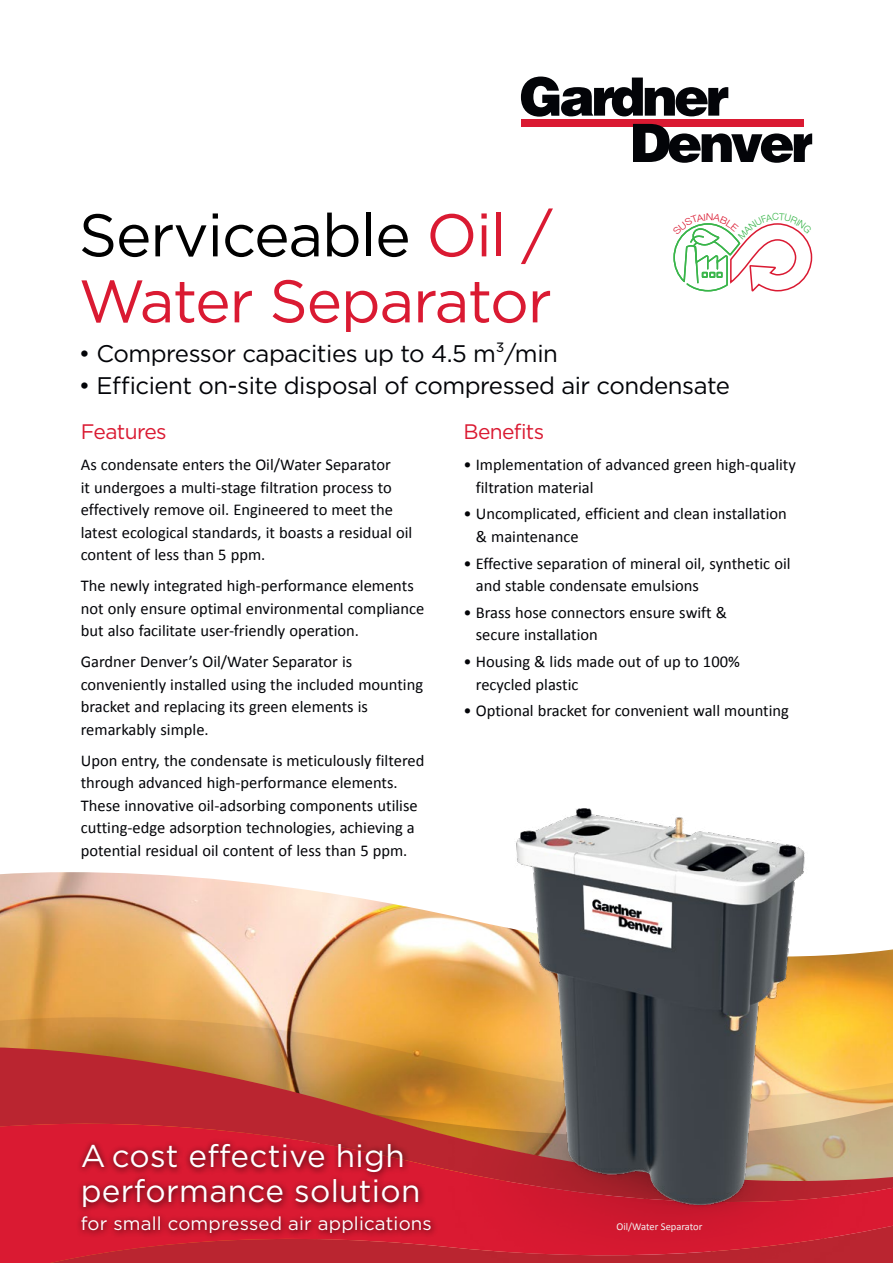
<style>
.page{position:relative;width:893px;height:1263px;background:#fff}
.page>*{position:absolute;margin:0;border:0;box-sizing:border-box;transform-origin:0 0}
.t1{font:60px/66px "Gotham";letter-spacing:-.02em;color:#da1a32}
.t2{font:31.5px/35.4px "Gotham";letter-spacing:.01em;color:#fff}
.t3{font:24px "Gotham";letter-spacing:-.02em;color:#030408}
.t4{font:21px "Gotham";letter-spacing:-.03em;color:#da1a32}
.t5{font:18.6px "Gotham";letter-spacing:.01em;color:#fff}
.t6{font:16.5px/22.5px "Calibri";color:#030408}
.t7{font:10.5px "Calibri";color:#fff}
.s1{color:#000}
</style>
<div class="page">
<img style="left:0;top:872px;width:893px;height:145px">
<div style="left:521px;top:119px;width:282px;height:8px;background:#da1a32"></div>
<svg style="left:633px;top:124px;width:179px;height:39px"></svg>
<svg style="left:521px;top:77px;width:207px;height:40px"></svg>
<svg style="left:0;top:1017px;width:893px;height:30px;background:#db9f4a"></svg>
<svg style="left:0;top:1047px;width:893px;height:72px;background:#bf5734"></svg>
<svg style="left:0;top:1119px;width:893px;height:144px;background:#ca2734"></svg>
<div style="left:76px;top:1138px;width:363px;height:102px;background:#000;opacity:.75"></div>
<img style="left:448px;top:809px;width:422px;height:454px">
<svg style="left:673px;top:223px;width:140px;height:69px"></svg>
<h1 class="t1" style="left:79px;top:201px;width:475px"><span class="s1">Serviceable</span> Oil /<br>Water Separator</h1>
<h3 class="t3" style="left:79px;top:338px;width:481px">• Compressor capacities up to 4.5 m³/min</h3>
<h3 class="t3" style="left:79px;top:370px;width:653px">• Efficient on-site disposal of compressed air condensate</h3>
<p class="t4" style="left:81px;top:418px;width:87px">Features</p>
<p class="t6" style="left:81px;top:453px;width:333px">As condensate enters the Oil/Water Separator<br>it undergoes a multi-stage filtration process to effectively remove oil. Engineered to meet the latest ecological standards, it boasts a residual oil content of less than 5 ppm.</p>
<p class="t6" style="left:81px;top:574px;width:345px">The newly integrated high-performance elements not only ensure optimal environmental compliance but also facilitate user-friendly operation.</p>
<p class="t6" style="left:81px;top:650px;width:344px">Gardner Denver’s Oil/Water Separator is conveniently installed using the included mounting bracket and replacing its green elements is remarkably simple.</p>
<p class="t6" style="left:81px;top:748px;width:345px">Upon entry, the condensate is meticulously filtered through advanced high-performance elements.<br>These innovative oil-adsorbing components utilise cutting-edge adsorption technologies, achieving a potential residual oil content of less than 5 ppm.</p>
<p class="t4" style="left:463px;top:418px;width:82px">Benefits</p>
<p class="t6" style="left:476px;top:453px;width:322px;text-indent:-12px">• Implementation of advanced green high-quality filtration material</p>
<p class="t6" style="left:476px;top:502px;width:313px;text-indent:-12px">• Uncomplicated, efficient and clean installation &amp; maintenance</p>
<p class="t6" style="left:476px;top:551px;width:316px;text-indent:-12px">• Effective separation of mineral oil, synthetic oil and stable condensate emulsions</p>
<p class="t6" style="left:476px;top:601px;width:253px;text-indent:-12px">• Brass hose connectors ensure swift &amp; secure installation</p>
<p class="t6" style="left:476px;top:650px;width:265px;text-indent:-12px">• Housing &amp; lids made out of up to 100% recycled plastic</p>
<p class="t6" style="left:463px;top:699px;width:327px">• Optional bracket for convenient wall mounting</p>
<h2 class="t2" style="left:81px;top:1137px;width:341px">A cost effective high performance solution</h2>
<p class="t5" style="left:81px;top:1211px;width:353px">for small compressed air applications</p>
<p class="t7" style="left:616px;top:1219px;width:88px">Oil/Water Separator</p>
</div>
